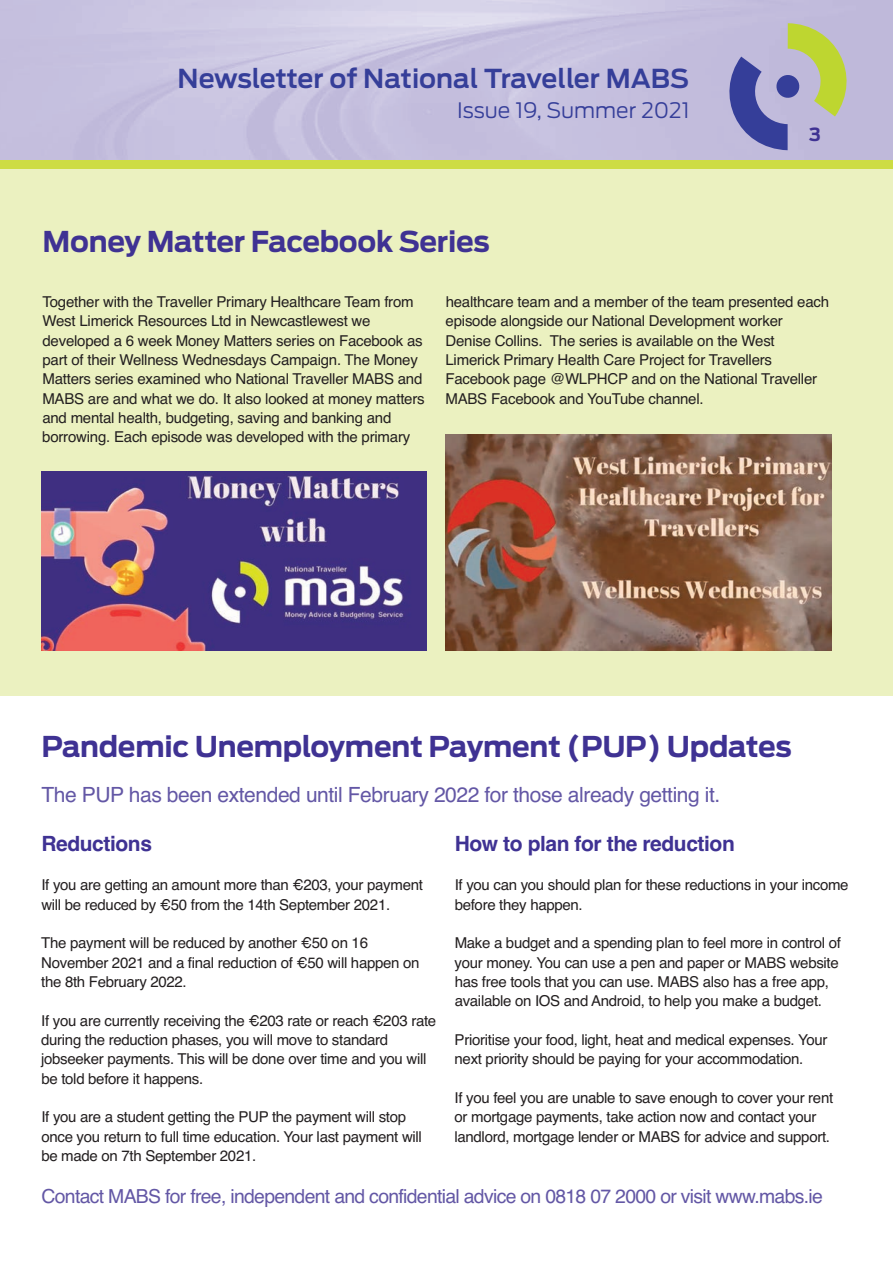
<style>
.page{position:relative;width:893px;height:1261px;background:#fff}
.page>*{position:absolute;margin:0;border:0;box-sizing:border-box;transform-origin:0 0}
.t1{font:700 28.5px "Ford Antenna";letter-spacing:-.01em;color:#3f3293}
.t2{font:600 25.95px "Ford Antenna";color:#353e99}
.t3{font:300 21.15px "Ford Antenna";color:#353e99}
.t4{font:21px "Helvetica";letter-spacing:-.02em;color:#6357a5}
.t5{font:700 21px "Helvetica";letter-spacing:-.02em;color:#3f3293}
.t6{font:19.35px "Helvetica";letter-spacing:-.035em;color:#6357a5}
.t7{font:700 18px "Ford Antenna";color:#3f3293}
.t8{font:15px/19.4px "Helvetica";letter-spacing:-.02em;color:#231f20}
</style>
<div class="page">
<div style="left:0;top:169px;width:892px;height:526px;background:#ebf1c0"></div>
<img style="left:0;top:0;width:892px;height:161px">
<svg style="left:713px;top:23px;width:133px;height:127px;background:#a7a8b5"></svg>
<div style="left:0;top:161px;width:892px;height:8px;background:#cddc44"></div>
<img style="left:42px;top:471px;width:384px;height:179px">
<img style="left:446px;top:434px;width:384px;height:216px">
<h2 class="t2" style="left:177px;top:68px;width:513px">Newsletter of National Traveller MABS</h2>
<h3 class="t3" style="left:457px;top:103px;width:234px">Issue 19, Summer 2021</h3>
<h1 class="t1" style="left:43px;top:230px;width:448px">Money Matter Facebook Series</h1>
<p class="t7" style="left:808px;top:128px;width:13px">3</p>
<p class="t8" style="left:42px;top:292px;width:384px">Together with the Traveller Primary Healthcare Team from West Limerick Resources Ltd in Newcastlewest we developed a 6 week Money Matters series on Facebook as part of their Wellness Wednesdays Campaign. The Money Matters series examined who National Traveller MABS and MABS are and what we do. It also looked at money matters and mental health, budgeting, saving and banking and borrowing. Each episode was developed with the primary</p>
<p class="t8" style="left:445px;top:292px;width:385px">healthcare team and a member of the team presented each episode alongside our National Development worker Denise Collins. The series is available on the West Limerick Primary Health Care Project for Travellers Facebook page @WLPHCP and on the National Traveller MABS Facebook and YouTube channel.</p>
<h1 class="t1" style="left:41px;top:736px;width:751px">Pandemic Unemployment Payment (PUP) Updates</h1>
<h3 class="t4" style="left:42px;top:782px;width:680px">The PUP has been extended until February 2022 for those already getting it.</h3>
<h3 class="t5" style="left:41px;top:832px;width:112px">Reductions</h3>
<p class="t8" style="left:41px;top:875px;width:383px">If you are getting an amount more than €203, your payment will be reduced by €50 from the 14th September 2021.</p>
<p class="t8" style="left:41px;top:933px;width:379px">The payment will be reduced by another €50 on 16<br>November 2021 and a final reduction of €50 will happen on the 8th February 2022.</p>
<p class="t8" style="left:41px;top:1011px;width:396px">If you are currently receiving the €203 rate or reach €203 rate during the reduction phases, you will move to standard jobseeker payments. This will be done over time and you will be told before it happens.</p>
<p class="t8" style="left:41px;top:1107px;width:382px">If you are a student getting the PUP the payment will stop once you return to full time education. Your last payment will be made on 7th September 2021.</p>
<h3 class="t5" style="left:454px;top:832px;width:281px">How to plan for the reduction</h3>
<p class="t8" style="left:454px;top:875px;width:395px">If you can you should plan for these reductions in your income before they happen.</p>
<p class="t8" style="left:454px;top:933px;width:387px">Make a budget and a spending plan to feel more in control of your money. You can use a pen and paper or MABS website has free tools that you can use. MABS also has a free app, available on IOS and Android, to help you make a budget.</p>
<p class="t8" style="left:454px;top:1030px;width:374px">Prioritise your food, light, heat and medical expenses. Your next priority should be paying for your accommodation.</p>
<p class="t8" style="left:454px;top:1088px;width:380px">If you feel you are unable to save enough to cover your rent or mortgage payments, take action now and contact your landlord, mortgage lender or MABS for advice and support.</p>
<p class="t6" style="left:42px;top:1185px;width:782px">Contact MABS for free, independent and confidential advice on 0818 07 2000 or visit www.mabs.ie</p>
</div>
